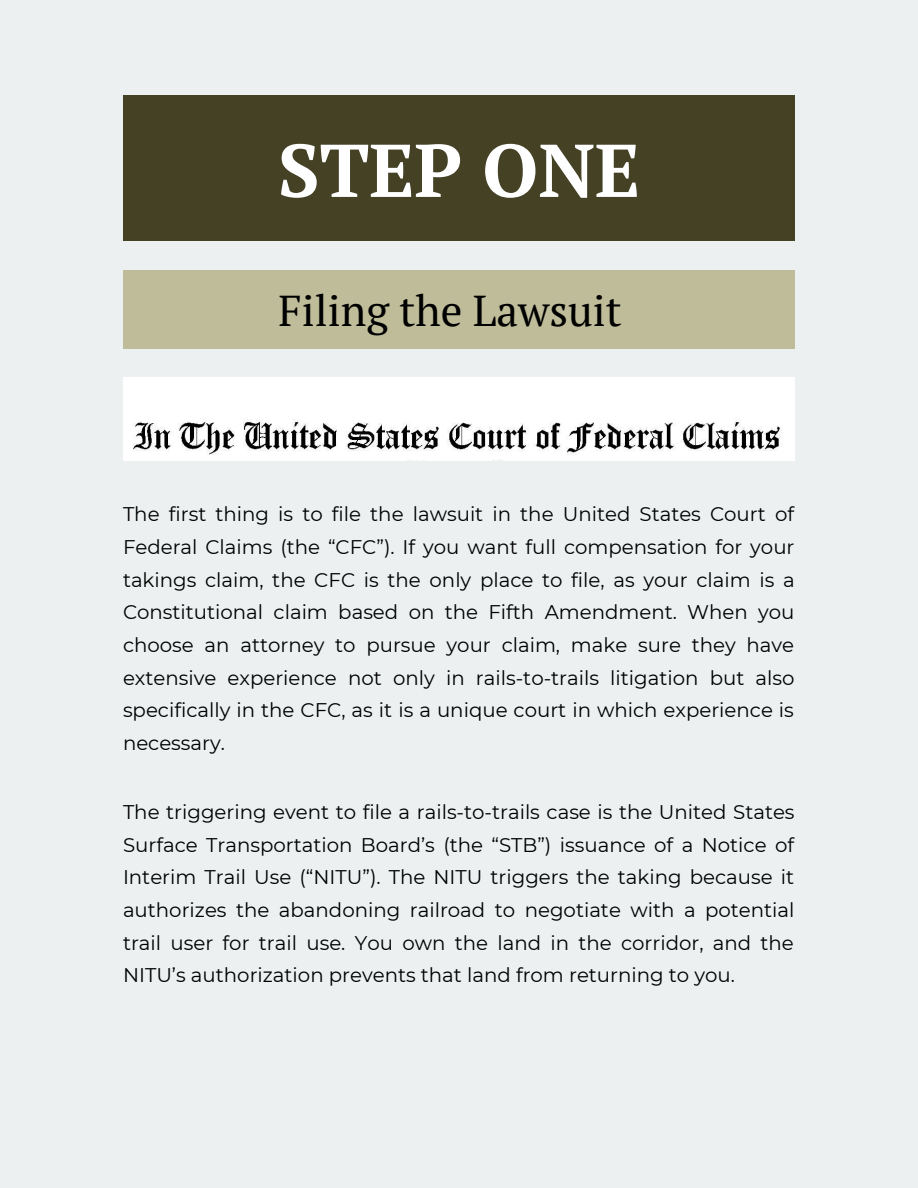
<style>
.page{position:relative;width:918px;height:1188px;background:#ecf0f0}
.page>*{position:absolute;margin:0;border:0;box-sizing:border-box;transform-origin:0 0}
.t1{font:700 74.55px "PT Serif";color:#fff}
.t2{font:43.05px "PT Serif";color:#000}
.t3{font:19.8px/32.7px "Montserrat";color:#000;text-align:justify}
</style>
<div class="page">
<div style="left:123px;top:95px;width:672px;height:146px;background:#444125"></div>
<div style="left:123px;top:270px;width:672px;height:79px;background:#bfbd99"></div>
<img style="left:123px;top:378px;width:672px;height:82px">
<h1 class="t1" style="left:278px;top:119px;width:364px">STEP ONE</h1>
<h2 class="t2" style="left:278px;top:282px;width:345px">Filing the Lawsuit</h2>
<p class="t3" style="left:123px;top:498px;width:673px">The first thing is to file the lawsuit in the United States Court of Federal Claims (the “CFC”). If you want full compensation for your takings claim, the CFC is the only place to file, as your claim is a Constitutional claim based on the Fifth Amendment. When you choose an attorney to pursue your claim, make sure they have extensive experience not only in rails-to-trails litigation but also specifically in the CFC, as it is a unique court in which experience is necessary.</p>
<p class="t3" style="left:123px;top:796px;width:673px">The triggering event to file a rails-to-trails case is the United States Surface Transportation Board’s (the “STB”) issuance of a Notice of Interim Trail Use (“NITU”). The NITU triggers the taking because it authorizes the abandoning railroad to negotiate with a potential trail user for trail use. You own the land in the corridor, and the NITU’s authorization prevents that land from returning to you.</p>
</div>
